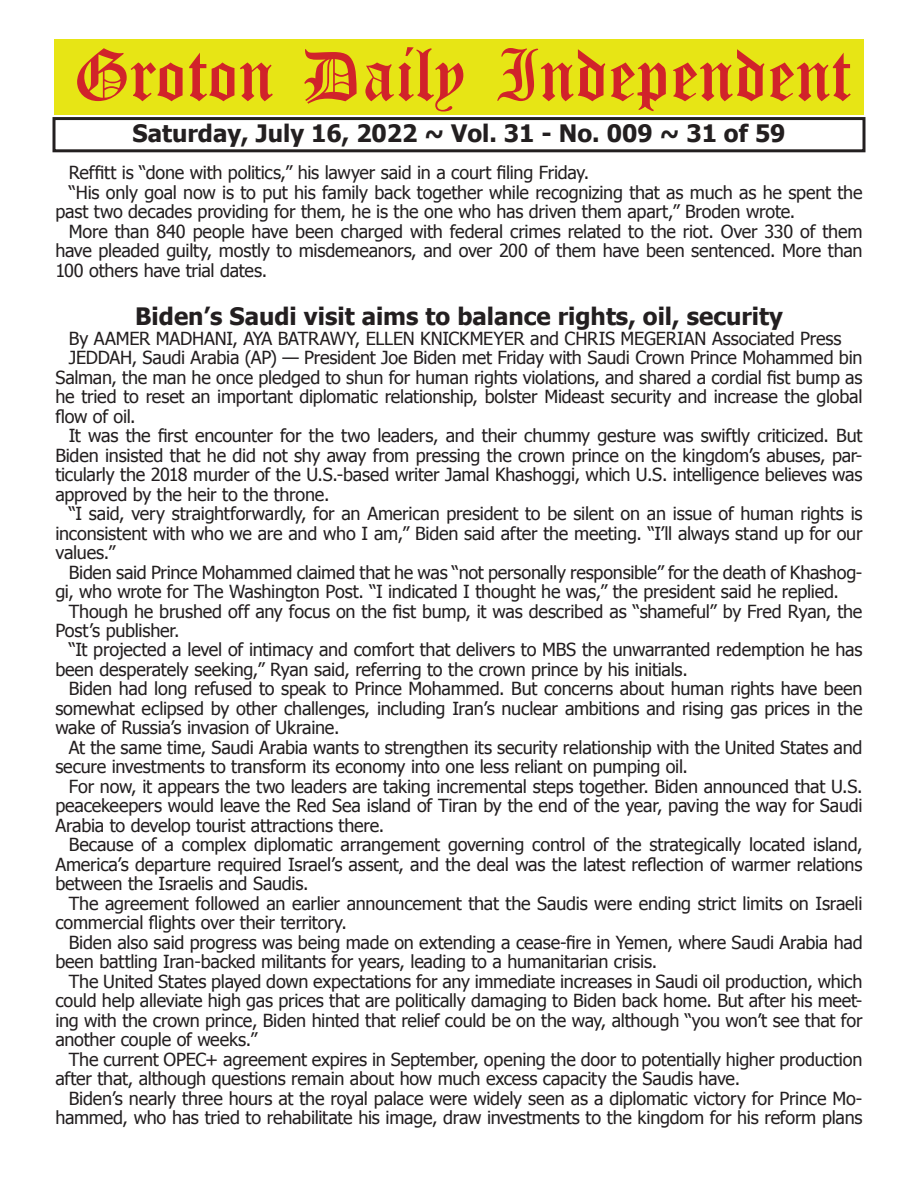
<style>
.page{position:relative;width:918px;height:1188px;background:#fff}
.page>*{position:absolute;margin:0;border:0;box-sizing:border-box;transform-origin:0 0}
.t1{font:54px "Old English Five";color:#d1232a}
.t2{font:700 24px "Tahoma";color:#231f20}
.t3{font:18px "Tahoma";letter-spacing:-.015em;color:#231f20}
</style>
<div class="page">
<div style="left:52px;top:117px;width:814px;height:35px;border:3px solid #231f20"></div>
<div style="left:54px;top:40px;width:810px;height:75px;background:#e7e515"></div>
<h1 class="t1" style="left:73px;top:50px;width:779px">Groton Daily Independent</h1>
<h2 class="t2" style="left:133px;top:116px;width:654px">Saturday, July 16, 2022 ~ Vol. 31 - No. 009 ~ 31 of 59</h2>
<p class="t3" style="left:69px;top:161px;width:522px">Reffitt is “done with politics,” his lawyer said in a court filing Friday.</p>
<p class="t3" style="left:69px;top:180px;width:795px">“His only goal now is to put his family back together while recognizing that as much as he spent the</p>
<p class="t3" style="left:55px;top:200px;width:742px">past two decades providing for them, he is the one who has driven them apart,” Broden wrote.</p>
<p class="t3" style="left:69px;top:219px;width:795px">More than 840 people have been charged with federal crimes related to the riot. Over 330 of them</p>
<p class="t3" style="left:55px;top:239px;width:809px">have pleaded guilty, mostly to misdemeanors, and over 200 of them have been sentenced. More than</p>
<p class="t3" style="left:55px;top:258px;width:213px">100 others have trial dates.</p>
<h2 class="t2" style="left:135px;top:300px;width:649px">Biden’s Saudi visit aims to balance rights, oil, security</h2>
<p class="t3" style="left:69px;top:326px;width:774px">By AAMER MADHANI, AYA BATRAWY, ELLEN KNICKMEYER and CHRIS MEGERIAN Associated Press</p>
<p class="t3" style="left:69px;top:345px;width:795px">JEDDAH, Saudi Arabia (AP) — President Joe Biden met Friday with Saudi Crown Prince Mohammed bin</p>
<p class="t3" style="left:55px;top:365px;width:809px">Salman, the man he once pledged to shun for human rights violations, and shared a cordial fist bump as</p>
<p class="t3" style="left:55px;top:384px;width:809px">he tried to reset an important diplomatic relationship, bolster Mideast security and increase the global</p>
<p class="t3" style="left:55px;top:404px;width:82px">flow of oil.</p>
<p class="t3" style="left:69px;top:423px;width:795px">It was the first encounter for the two leaders, and their chummy gesture was swiftly criticized. But</p>
<p class="t3" style="left:55px;top:443px;width:809px">Biden insisted that he did not shy away from pressing the crown prince on the kingdom’s abuses, par-</p>
<p class="t3" style="left:55px;top:462px;width:809px">ticularly the 2018 murder of the U.S.-based writer Jamal Khashoggi, which U.S. intelligence believes was</p>
<p class="t3" style="left:55px;top:482px;width:276px">approved by the heir to the throne.</p>
<p class="t3" style="left:69px;top:501px;width:795px">“I said, very straightforwardly, for an American president to be silent on an issue of human rights is</p>
<p class="t3" style="left:55px;top:521px;width:809px">inconsistent with who we are and who I am,” Biden said after the meeting. “I’ll always stand up for our</p>
<p class="t3" style="left:55px;top:540px;width:61px">values.”</p>
<p class="t3" style="left:69px;top:560px;width:795px">Biden said Prince Mohammed claimed that he was “not personally responsible” for the death of Khashog-</p>
<p class="t3" style="left:55px;top:579px;width:785px">gi, who wrote for The Washington Post. “I indicated I thought he was,” the president said he replied.</p>
<p class="t3" style="left:69px;top:599px;width:795px">Though he brushed off any focus on the fist bump, it was described as “shameful” by Fred Ryan, the</p>
<p class="t3" style="left:55px;top:618px;width:126px">Post’s publisher.</p>
<p class="t3" style="left:69px;top:638px;width:795px">“It projected a level of intimacy and comfort that delivers to MBS the unwarranted redemption he has</p>
<p class="t3" style="left:55px;top:657px;width:634px">been desperately seeking,” Ryan said, referring to the crown prince by his initials.</p>
<p class="t3" style="left:69px;top:677px;width:795px">Biden had long refused to speak to Prince Mohammed. But concerns about human rights have been</p>
<p class="t3" style="left:55px;top:696px;width:809px">somewhat eclipsed by other challenges, including Iran’s nuclear ambitions and rising gas prices in the</p>
<p class="t3" style="left:55px;top:716px;width:286px">wake of Russia’s invasion of Ukraine.</p>
<p class="t3" style="left:69px;top:735px;width:795px">At the same time, Saudi Arabia wants to strengthen its security relationship with the United States and</p>
<p class="t3" style="left:55px;top:755px;width:634px">secure investments to transform its economy into one less reliant on pumping oil.</p>
<p class="t3" style="left:69px;top:774px;width:795px">For now, it appears the two leaders are taking incremental steps together. Biden announced that U.S.</p>
<p class="t3" style="left:55px;top:794px;width:809px">peacekeepers would leave the Red Sea island of Tiran by the end of the year, paving the way for Saudi</p>
<p class="t3" style="left:55px;top:813px;width:331px">Arabia to develop tourist attractions there.</p>
<p class="t3" style="left:69px;top:833px;width:795px">Because of a complex diplomatic arrangement governing control of the strategically located island,</p>
<p class="t3" style="left:55px;top:852px;width:809px">America’s departure required Israel’s assent, and the deal was the latest reflection of warmer relations</p>
<p class="t3" style="left:55px;top:872px;width:255px">between the Israelis and Saudis.</p>
<p class="t3" style="left:69px;top:891px;width:795px">The agreement followed an earlier announcement that the Saudis were ending strict limits on Israeli</p>
<p class="t3" style="left:55px;top:911px;width:293px">commercial flights over their territory.</p>
<p class="t3" style="left:69px;top:930px;width:795px">Biden also said progress was being made on extending a cease-fire in Yemen, where Saudi Arabia had</p>
<p class="t3" style="left:55px;top:950px;width:603px">been battling Iran-backed militants for years, leading to a humanitarian crisis.</p>
<p class="t3" style="left:69px;top:969px;width:795px">The United States played down expectations for any immediate increases in Saudi oil production, which</p>
<p class="t3" style="left:55px;top:989px;width:809px">could help alleviate high gas prices that are politically damaging to Biden back home. But after his meet-</p>
<p class="t3" style="left:55px;top:1008px;width:809px">ing with the crown prince, Biden hinted that relief could be on the way, although “you won’t see that for</p>
<p class="t3" style="left:55px;top:1028px;width:203px">another couple of weeks.”</p>
<p class="t3" style="left:69px;top:1047px;width:795px">The current OPEC+ agreement expires in September, opening the door to potentially higher production</p>
<p class="t3" style="left:55px;top:1067px;width:686px">after that, although questions remain about how much excess capacity the Saudis have.</p>
<p class="t3" style="left:69px;top:1086px;width:795px">Biden’s nearly three hours at the royal palace were widely seen as a diplomatic victory for Prince Mo-</p>
<p class="t3" style="left:55px;top:1106px;width:809px">hammed, who has tried to rehabilitate his image, draw investments to the kingdom for his reform plans</p>
</div>
